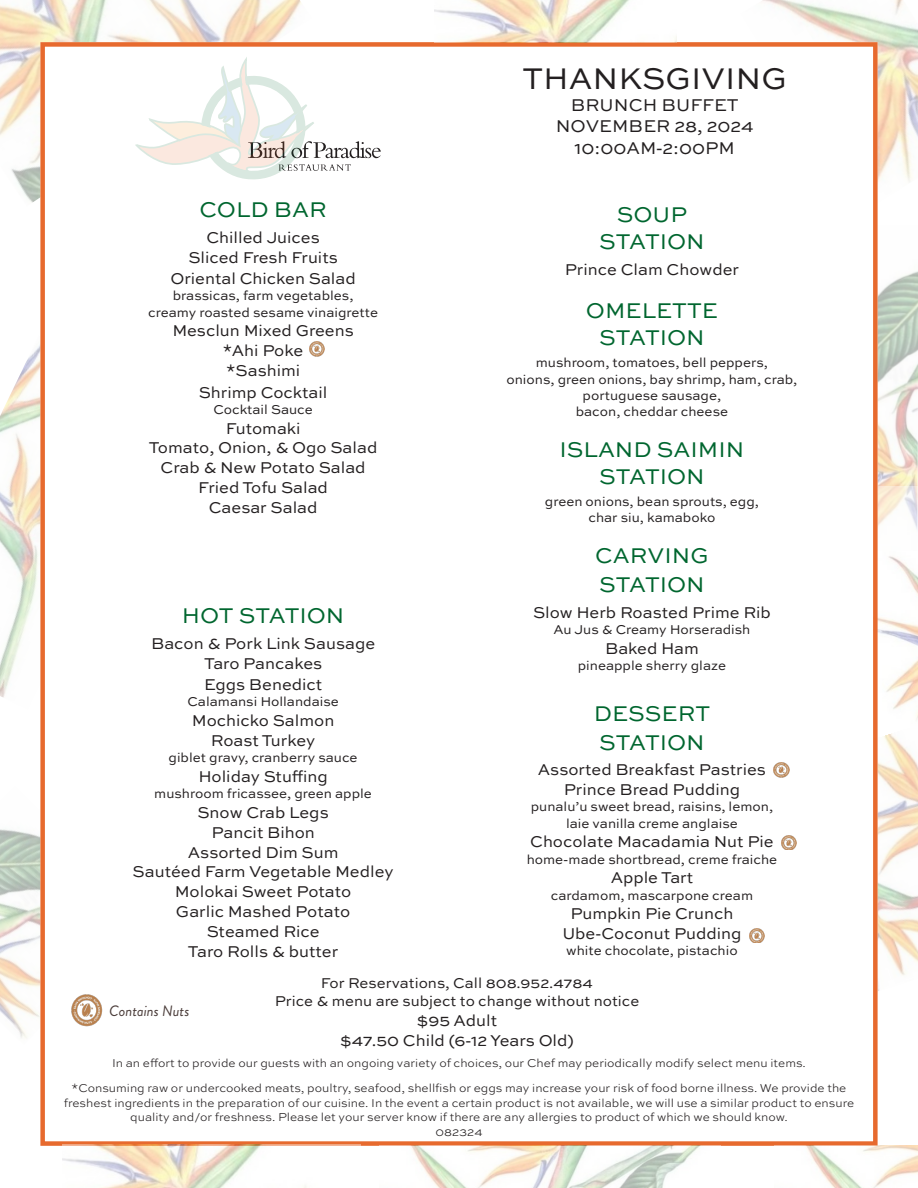
<style>
.page{position:relative;width:918px;height:1188px;background:#fff}
.page>*{position:absolute;margin:0;border:0;box-sizing:border-box;transform-origin:0 0}
.t1{font:31.5px "Sweet Sans";color:#231f20}
.t2{font:22.5px "Sweet Sans";color:#00662f}
.t3{font:18px "Sweet Sans";color:#231f20}
.t4{font:16.5px "Sweet Sans";color:#231f20}
.t5{font:15px "Sweet Sans";color:#231f20}
.t6{font:italic 15px "Brandon Grotesque";color:#4a3c39}
.t7{font:13.5px "Sweet Sans";color:#231f20}
.t8{font:300 12px "Sweet Sans";color:#231f20}
</style>
<div class="page">
<img style="left:0;top:0;width:301px;height:203px">
<img style="left:878px;top:733px;width:40px;height:258px">
<img style="left:0;top:829px;width:40px;height:209px">
<img style="left:762px;top:0;width:156px;height:182px">
<img style="left:0;top:345px;width:40px;height:353px">
<img style="left:878px;top:271px;width:40px;height:215px">
<div style="left:40px;top:42px;width:838px;height:1104px;background:#fff"></div>
<img style="left:878px;top:486px;width:40px;height:234px">
<img style="left:71px;top:995px;width:32px;height:31px">
<img style="left:782px;top:836px;width:15px;height:14px">
<img style="left:310px;top:342px;width:15px;height:15px">
<img style="left:774px;top:763px;width:15px;height:15px">
<svg style="left:135px;top:57px;width:246px;height:123px"></svg>
<div style="left:40px;top:42px;width:838px;height:1104px;border:4px solid #e76a2e"></div>
<img style="left:411px;top:1146px;width:289px;height:42px">
<img style="left:435px;top:0;width:241px;height:42px">
<img style="left:63px;top:1145px;width:298px;height:43px">
<img style="left:806px;top:1146px;width:112px;height:42px">
<img style="left:750px;top:929px;width:15px;height:14px">
<p class="t2" style="left:199px;top:197px;width:129px">COLD BAR</p>
<p class="t4" style="left:206px;top:228px;width:115px">Chilled Juices</p>
<p class="t4" style="left:188px;top:248px;width:151px">Sliced Fresh Fruits</p>
<p class="t4" style="left:171px;top:269px;width:187px">Oriental Chicken Salad</p>
<p class="t7" style="left:173px;top:288px;width:182px">brassicas, farm vegetables,</p>
<p class="t7" style="left:148px;top:304px;width:231px">creamy roasted sesame vinaigrette</p>
<p class="t4" style="left:172px;top:322px;width:183px">Mesclun Mixed Greens</p>
<p class="t4" style="left:223px;top:341px;width:82px">*Ahi Poke</p>
<p class="t4" style="left:226px;top:361px;width:76px">*Sashimi</p>
<p class="t4" style="left:199px;top:383px;width:130px">Shrimp Cocktail</p>
<p class="t7" style="left:213px;top:402px;width:101px">Cocktail Sauce</p>
<p class="t4" style="left:226px;top:419px;width:76px">Futomaki</p>
<p class="t4" style="left:149px;top:439px;width:230px">Tomato, Onion, &amp; Ogo Salad</p>
<p class="t4" style="left:161px;top:458px;width:207px">Crab &amp; New Potato Salad</p>
<p class="t4" style="left:198px;top:478px;width:131px">Fried Tofu Salad</p>
<p class="t4" style="left:209px;top:498px;width:110px">Caesar Salad</p>
<p class="t2" style="left:182px;top:603px;width:164px">HOT STATION</p>
<p class="t4" style="left:151px;top:634px;width:226px">Bacon &amp; Pork Link Sausage</p>
<p class="t4" style="left:204px;top:654px;width:120px">Taro Pancakes</p>
<p class="t4" style="left:204px;top:675px;width:120px">Eggs Benedict</p>
<p class="t7" style="left:187px;top:694px;width:153px">Calamansi Hollandaise</p>
<p class="t4" style="left:192px;top:711px;width:144px">Mochicko Salmon</p>
<p class="t4" style="left:211px;top:731px;width:106px">Roast Turkey</p>
<p class="t7" style="left:169px;top:750px;width:191px">giblet gravy, cranberry sauce</p>
<p class="t4" style="left:198px;top:767px;width:131px">Holiday Stuffing</p>
<p class="t7" style="left:154px;top:786px;width:219px">mushroom fricassee, green apple</p>
<p class="t4" style="left:198px;top:803px;width:133px">Snow Crab Legs</p>
<p class="t4" style="left:211px;top:823px;width:105px">Pancit Bihon</p>
<p class="t4" style="left:188px;top:843px;width:152px">Assorted Dim Sum</p>
<p class="t4" style="left:133px;top:862px;width:263px">Sautéed Farm Vegetable Medley</p>
<p class="t4" style="left:175px;top:882px;width:178px">Molokai Sweet Potato</p>
<p class="t4" style="left:176px;top:902px;width:176px">Garlic Mashed Potato</p>
<p class="t4" style="left:207px;top:922px;width:114px">Steamed Rice</p>
<p class="t4" style="left:188px;top:942px;width:152px">Taro Rolls &amp; butter</p>
<p class="t1" style="left:522px;top:61px;width:266px">THANKSGIVING</p>
<p class="t3" style="left:571px;top:95px;width:170px">BRUNCH BUFFET</p>
<p class="t3" style="left:556px;top:116px;width:199px">NOVEMBER 28, 2024</p>
<p class="t3" style="left:575px;top:138px;width:162px">10:00AM-2:00PM</p>
<p class="t2" style="left:617px;top:202px;width:72px">SOUP</p>
<p class="t2" style="left:599px;top:229px;width:107px">STATION</p>
<p class="t4" style="left:565px;top:260px;width:176px">Prince Clam Chowder</p>
<p class="t2" style="left:586px;top:298px;width:134px">OMELETTE</p>
<p class="t2" style="left:599px;top:325px;width:107px">STATION</p>
<p class="t7" style="left:536px;top:355px;width:234px">mushroom, tomatoes, bell peppers,</p>
<p class="t7" style="left:506px;top:371px;width:293px">onions, green onions, bay shrimp, ham, crab,</p>
<p class="t7" style="left:583px;top:388px;width:140px">portuguese sausage,</p>
<p class="t7" style="left:576px;top:404px;width:154px">bacon, cheddar cheese</p>
<p class="t2" style="left:560px;top:437px;width:186px">ISLAND SAIMIN</p>
<p class="t2" style="left:599px;top:464px;width:107px">STATION</p>
<p class="t7" style="left:545px;top:494px;width:216px">green onions, bean sprouts, egg,</p>
<p class="t7" style="left:588px;top:510px;width:128px">char siu, kamaboko</p>
<p class="t2" style="left:595px;top:543px;width:115px">CARVING</p>
<p class="t2" style="left:599px;top:572px;width:107px">STATION</p>
<p class="t4" style="left:533px;top:603px;width:239px">Slow Herb Roasted Prime Rib</p>
<p class="t7" style="left:554px;top:622px;width:198px">Au Jus &amp; Creamy Horseradish</p>
<p class="t4" style="left:605px;top:639px;width:95px">Baked Ham</p>
<p class="t7" style="left:578px;top:658px;width:150px">pineapple sherry glaze</p>
<p class="t2" style="left:594px;top:700px;width:118px">DESSERT</p>
<p class="t2" style="left:599px;top:729px;width:107px">STATION</p>
<p class="t4" style="left:538px;top:760px;width:230px">Assorted Breakfast Pastries</p>
<p class="t4" style="left:564px;top:780px;width:178px">Prince Bread Pudding</p>
<p class="t7" style="left:531px;top:799px;width:244px">punalu’u sweet bread, raisins, lemon,</p>
<p class="t7" style="left:566px;top:815px;width:173px">laie vanilla creme anglaise</p>
<p class="t4" style="left:530px;top:832px;width:245px">Chocolate Macadamia Nut Pie</p>
<p class="t7" style="left:527px;top:851px;width:252px">home-made shortbread, creme fraiche</p>
<p class="t4" style="left:611px;top:868px;width:84px">Apple Tart</p>
<p class="t7" style="left:551px;top:887px;width:204px">cardamom, mascarpone cream</p>
<p class="t4" style="left:570px;top:904px;width:165px">Pumpkin Pie Crunch</p>
<p class="t4" style="left:562px;top:924px;width:181px">Ube-Coconut Pudding</p>
<p class="t7" style="left:566px;top:943px;width:173px">white chocolate, pistachio</p>
<p class="t5" style="left:321px;top:975px;width:274px">For Reservations, Call 808.952.4784</p>
<p class="t5" style="left:275px;top:993px;width:366px">Price &amp; menu are subject to change without notice</p>
<p class="t4" style="left:417px;top:1011px;width:82px">$95 Adult</p>
<p class="t4" style="left:340px;top:1031px;width:235px">$47.50 Child (6-12 Years Old)</p>
<p class="t8" style="left:112px;top:1056px;width:695px">In an effort to provide our guests with an ongoing variety of choices, our Chef may periodically modify select menu items.</p>
<p class="t8" style="left:72px;top:1082px;width:776px">*Consuming raw or undercooked meats, poultry, seafood, shellfish or eggs may increase your risk of food borne illness. We provide the</p>
<p class="t8" style="left:64px;top:1096px;width:792px">freshest ingredients in the preparation of our cuisine. In the event a certain product is not available, we will use a similar product to ensure</p>
<p class="t8" style="left:130px;top:1110px;width:659px">quality and/or freshness. Please let your server know if there are any allergies to product of which we should know.</p>
<p class="t8" style="left:435px;top:1125px;width:49px">082324</p>
<p class="t6" style="left:109px;top:1000px;width:82px">Contains Nuts</p>
</div>
